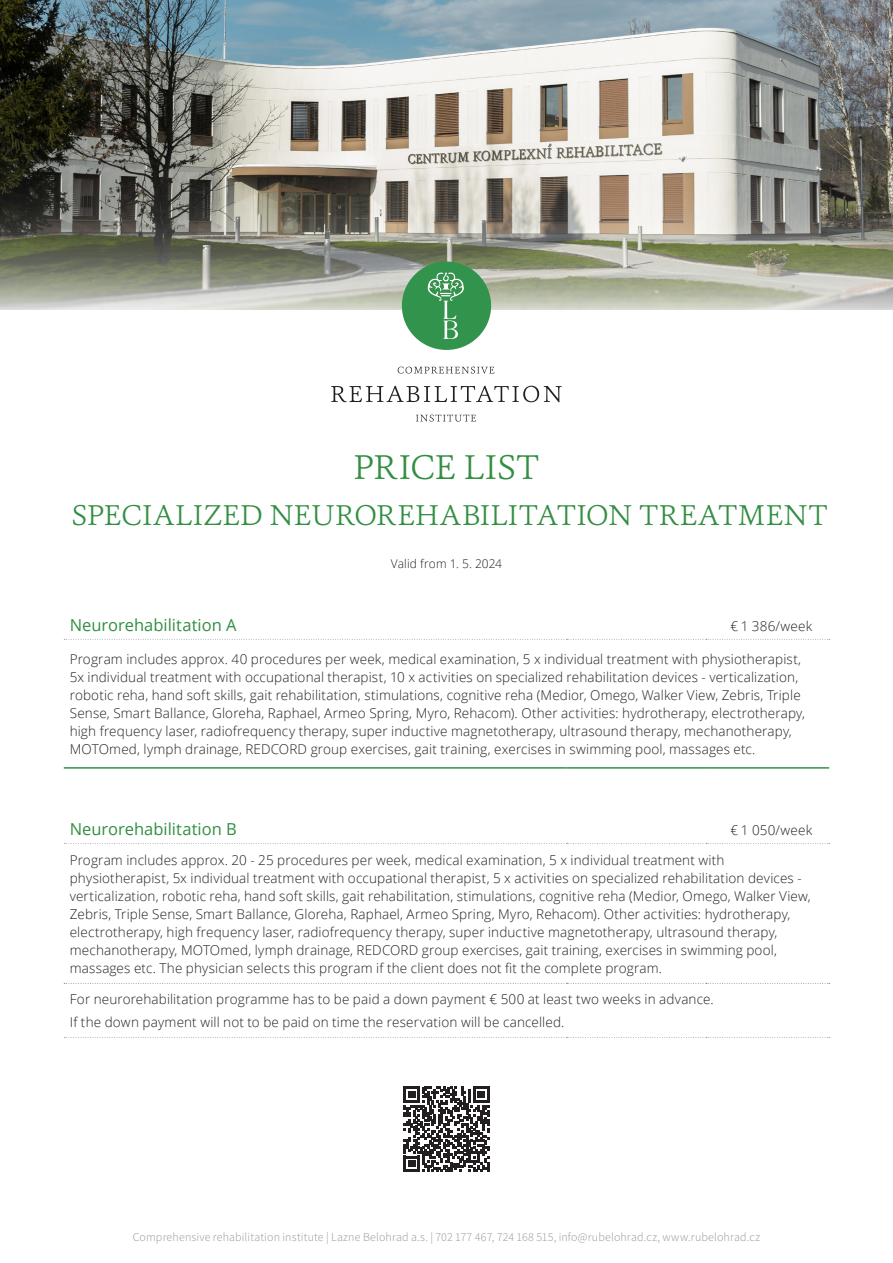
<style>
.page{position:relative;width:893px;height:1263px;background:#fff}
.page>*{position:absolute;margin:0;border:0;box-sizing:border-box;transform-origin:0 0}
.t1{font:300 36px "Ashbury";letter-spacing:.01em;color:#328e41}
.t2{font:300 30px "Ashbury";letter-spacing:.015em;color:#328e41}
.Nadpis_oblasti{font:16.5px "Open Sans";color:#328e41}
.text{font:300 13.5px/18px "Open Sans";letter-spacing:.01em;color:#231f20}
.text-2{font:12px "Source Sans Variable";letter-spacing:.01em;color:#939598}
.text-3{font:300 12px "Open Sans";letter-spacing:.01em;color:#231f20}
</style>
<div class="page">
<img style="left:0;top:0;width:893px;height:310px">
<svg style="left:64px;top:639px;width:766px;height:1px"></svg>
<hr style="left:64px;top:767px;width:502px;height:2px;background:#32934c">
<hr style="left:566px;top:767px;width:140px;height:2px;background:#32934c">
<hr style="left:706px;top:767px;width:123px;height:2px;background:#32934c">
<svg style="left:64px;top:843px;width:766px;height:1px"></svg>
<svg style="left:64px;top:1037px;width:766px;height:1px"></svg>
<svg style="left:64px;top:983px;width:766px;height:1px"></svg>
<svg style="left:402px;top:261px;width:89px;height:89px"></svg>
<svg style="left:331px;top:386px;width:231px;height:16px"></svg>
<svg style="left:398px;top:367px;width:96px;height:7px"></svg>
<svg style="left:416px;top:415px;width:60px;height:7px"></svg>
<svg style="left:404px;top:1086px;width:85px;height:86px"></svg>
<p class="t1" style="left:354px;top:444px;width:187px">PRICE LIST</p>
<p class="t2" style="left:72px;top:496px;width:757px">SPECIALIZED NEUROREHABILITATION TREATMENT</p>
<p class="text-3" style="left:391px;top:555px;width:113px">Valid from 1. 5. 2024</p>
<p class="Nadpis_oblasti" style="left:70px;top:613px;width:168px">Neurorehabilitation A</p>
<p class="text" style="left:730px;top:617px;width:83px">€ 1 386/week</p>
<p class="text" style="left:70px;top:649px;width:737px">Program includes approx. 40 procedures per week, medical examination, 5 x individual treatment with physiotherapist, 5x individual treatment with occupational therapist, 10 x activities on specialized rehabilitation devices - verticalization, robotic reha, hand soft skills, gait rehabilitation, stimulations, cognitive reha (Medior, Omego, Walker View, Zebris, Triple Sense, Smart Ballance, Gloreha, Raphael, Armeo Spring, Myro, Rehacom). Other activities: hydrotherapy, electrotherapy, high frequency laser, radiofrequency therapy, super inductive magnetotherapy, ultrasound therapy, mechanotherapy, MOTOmed, lymph drainage, REDCORD group exercises, gait training, exercises in swimming pool, massages etc.</p>
<p class="Nadpis_oblasti" style="left:70px;top:818px;width:169px">Neurorehabilitation B</p>
<p class="text" style="left:731px;top:821px;width:83px">€ 1 050/week</p>
<p class="text" style="left:70px;top:850px;width:742px">Program includes approx. 20 - 25 procedures per week, medical examination, 5 x individual treatment with physiotherapist, 5x individual treatment with occupational therapist, 5 x activities on specialized rehabilitation devices - verticalization, robotic reha, hand soft skills, gait rehabilitation, stimulations, cognitive reha (Medior, Omego, Walker View, Zebris, Triple Sense, Smart Ballance, Gloreha, Raphael, Armeo Spring, Myro, Rehacom). Other activities: hydrotherapy, electrotherapy, high frequency laser, radiofrequency therapy, super inductive magnetotherapy, ultrasound therapy, mechanotherapy, MOTOmed, lymph drainage, REDCORD group exercises, gait training, exercises in swimming pool, massages etc. The physician selects this program if the client does not fit the complete program.</p>
<p class="text" style="left:70px;top:990px;width:645px">For neurorehabilitation programme has to be paid a down payment € 500 at least two weeks in advance.</p>
<p class="text" style="left:70px;top:1012px;width:496px">If the down payment will not to be paid on time the reservation will be cancelled.</p>
<p class="text-2" style="left:133px;top:1230px;width:629px">Comprehensive rehabilitation institute | Lazne Belohrad a.s. | 702 177 467, 724 168 515, info@rubelohrad.cz, www.rubelohrad.cz</p>
</div>
